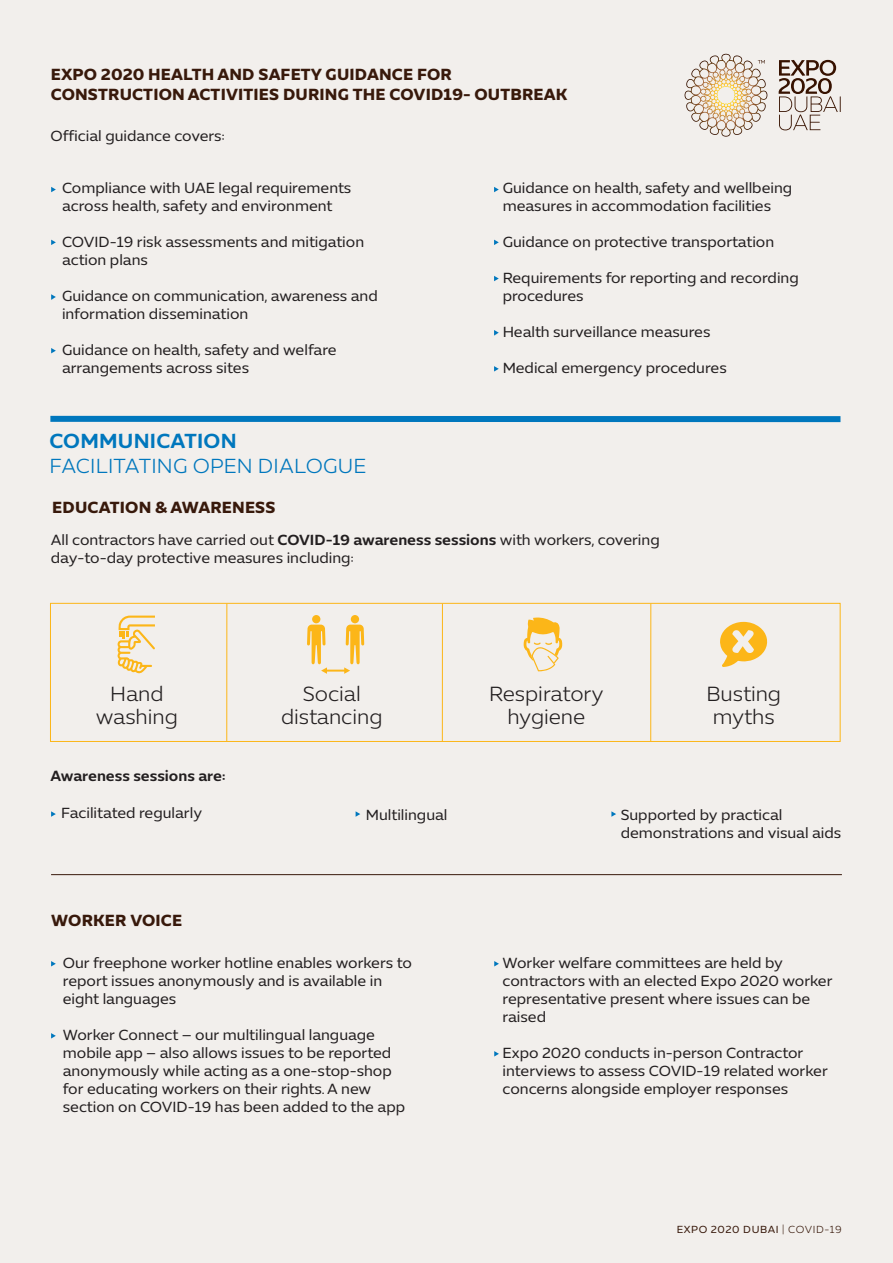
<style>
.page{position:relative;width:893px;height:1263px;background:#f2efec}
.page>*{position:absolute;margin:0;border:0;box-sizing:border-box;transform-origin:0 0}
.t1{font:300 21px/22.5px "Expo Sans";color:#231f20;text-align:center}
.t2{font:300 20.85px "Expo Sans";letter-spacing:.01em;color:#0077bd}
.t3{font:600 20.85px "Expo Sans";letter-spacing:.01em;color:#0077bd}
.t4{font:700 16.5px/19.8px "Expo Sans";letter-spacing:.01em;color:#38190b}
.t5{font:15px/18px "Expo Sans";color:#231f20}
.t6{font:600 15px "Expo Sans";color:#231f20}
.t7{font:10.5px "Expo Sans";letter-spacing:.06em;color:#38190b}
.s1{font-weight:600}
.s2{font-weight:300}
</style>
<div class="page">
<svg style="left:51px;top:187px;width:5px;height:5px"></svg>
<svg style="left:51px;top:240px;width:5px;height:5px"></svg>
<svg style="left:51px;top:294px;width:5px;height:6px"></svg>
<svg style="left:51px;top:348px;width:5px;height:5px"></svg>
<svg style="left:494px;top:187px;width:5px;height:5px"></svg>
<svg style="left:494px;top:240px;width:5px;height:5px"></svg>
<svg style="left:494px;top:276px;width:5px;height:5px"></svg>
<svg style="left:494px;top:330px;width:5px;height:5px"></svg>
<svg style="left:494px;top:366px;width:5px;height:5px"></svg>
<svg style="left:779px;top:60px;width:62px;height:70px"></svg>
<svg style="left:685px;top:54px;width:81px;height:83px"></svg>
<hr style="left:226px;top:604px;width:1px;height:137px;background:#fcb618">
<hr style="left:442px;top:604px;width:1px;height:137px;background:#fcb618">
<hr style="left:650px;top:604px;width:1px;height:137px;background:#fcb618">
<div style="left:50px;top:416px;width:790px;height:6px;background:#0077bd"></div>
<div style="left:312px;top:615px;width:8px;height:8px;background:#fcb618;border-radius:50%"></div>
<div style="left:351px;top:615px;width:8px;height:8px;background:#fcb618;border-radius:50%"></div>
<svg style="left:307px;top:625px;width:57px;height:49px"></svg>
<svg style="left:117px;top:616px;width:38px;height:58px"></svg>
<svg style="left:524px;top:617px;width:38px;height:54px"></svg>
<svg style="left:720px;top:622px;width:48px;height:45px"></svg>
<div style="left:50px;top:603px;width:790px;height:139px;border:1px solid #fcb618"></div>
<svg style="left:51px;top:811px;width:5px;height:6px"></svg>
<svg style="left:51px;top:961px;width:5px;height:5px"></svg>
<svg style="left:51px;top:1033px;width:5px;height:5px"></svg>
<svg style="left:494px;top:961px;width:5px;height:5px"></svg>
<svg style="left:494px;top:1051px;width:5px;height:5px"></svg>
<svg style="left:356px;top:811px;width:4px;height:6px"></svg>
<svg style="left:611px;top:811px;width:5px;height:6px"></svg>
<hr style="left:51px;top:874px;width:791px;height:1px;background:#38190b">
<p class="t4" style="left:51px;top:64px;width:518px">EXPO 2020 HEALTH AND SAFETY GUIDANCE FOR<br>CONSTRUCTION ACTIVITIES DURING THE COVID19- OUTBREAK</p>
<p class="t5" style="left:51px;top:127px;width:176px">Official guidance covers:</p>
<p class="t5" style="left:62px;top:179px;width:291px">Compliance with UAE legal requirements across health, safety and environment</p>
<p class="t5" style="left:62px;top:233px;width:304px">COVID-19 risk assessments and mitigation action plans</p>
<p class="t5" style="left:62px;top:287px;width:317px">Guidance on communication, awareness and information dissemination</p>
<p class="t5" style="left:62px;top:341px;width:276px">Guidance on health, safety and welfare arrangements across sites</p>
<p class="t5" style="left:503px;top:179px;width:291px">Guidance on health, safety and wellbeing measures in accommodation facilities</p>
<p class="t5" style="left:503px;top:233px;width:273px">Guidance on protective transportation</p>
<p class="t5" style="left:503px;top:269px;width:298px">Requirements for reporting and recording procedures</p>
<p class="t5" style="left:503px;top:323px;width:209px">Health surveillance measures</p>
<p class="t5" style="left:503px;top:359px;width:226px">Medical emergency procedures</p>
<h2 class="t3" style="left:49px;top:428px;width:189px">COMMUNICATION</h2>
<h2 class="t2" style="left:49px;top:453px;width:319px">FACILITATING OPEN DIALOGUE</h2>
<p class="t4" style="left:52px;top:497px;width:225px">EDUCATION &amp; AWARENESS</p>
<p class="t5" style="left:51px;top:531px;width:610px">All contractors have carried out <span class="s1">COVID-19 awareness sessions</span> with workers, covering day-to-day protective measures including:</p>
<h1 class="t1" style="left:96px;top:683px;width:84px">Hand washing</h1>
<h1 class="t1" style="left:489px;top:683px;width:116px">Respiratory hygiene</h1>
<h1 class="t1" style="left:281px;top:683px;width:103px">Social distancing</h1>
<h1 class="t1" style="left:706px;top:683px;width:76px">Busting myths</h1>
<p class="t6" style="left:50px;top:767px;width:177px">Awareness sessions are:</p>
<p class="t5" style="left:61px;top:804px;width:142px">Facilitated regularly</p>
<p class="t4" style="left:51px;top:910px;width:132px">WORKER VOICE</p>
<p class="t5" style="left:366px;top:806px;width:83px">Multilingual</p>
<p class="t5" style="left:621px;top:806px;width:222px">Supported by practical demonstrations and visual aids</p>
<p class="t5" style="left:63px;top:954px;width:351px">Our freephone worker hotline enables workers to report issues anonymously and is available in eight languages</p>
<p class="t5" style="left:63px;top:1026px;width:344px">Worker Connect – our multilingual language mobile app – also allows issues to be reported anonymously while acting as a one-stop-shop for educating workers on their rights. A new section on COVID-19 has been added to the app</p>
<p class="t5" style="left:503px;top:954px;width:331px">Worker welfare committees are held by contractors with an elected Expo 2020 worker representative present where issues can be raised</p>
<p class="t5" style="left:503px;top:1044px;width:327px">Expo 2020 conducts in-person Contractor interviews to assess COVID-19 related worker concerns alongside employer responses</p>
<p class="t7" style="left:677px;top:1223px;width:167px">EXPO 2020 DUBAI <span class="s2">| COVID-19</span></p>
</div>
